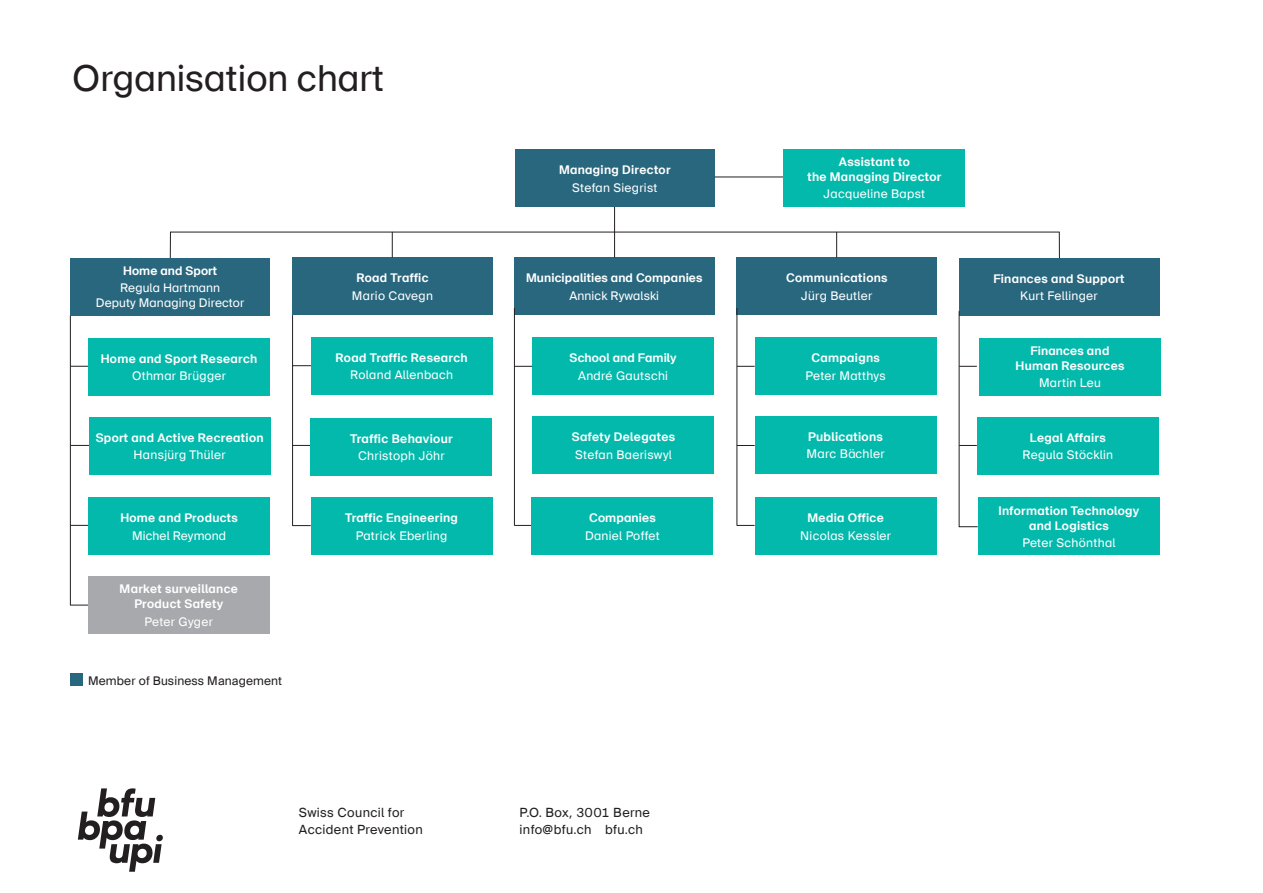
<style>
.page{position:relative;width:1263px;height:893px;background:#fff}
.page>*{position:absolute;margin:0;border:0;box-sizing:border-box;transform-origin:0 0}
.t1{font:36px "BFU Suisse";color:#231f20}
.t2{font:12.75px/17px "BFU Suisse";letter-spacing:.025em;color:#231f20}
.t3{font:700 12.15px "BFU Suisse";letter-spacing:.025em;color:#fff}
.t4{font:12.15px "BFU Suisse";letter-spacing:.025em;color:#fff}
.t5{font:700 12px/15px "BFU Suisse";letter-spacing:.025em;color:#fff;text-align:center}
.t6{font:12px/15px "BFU Suisse";letter-spacing:.025em;color:#fff;text-align:center}
.t7{font:12px "BFU Suisse";letter-spacing:.01em;color:#231f20}
.s1{font-size:12.45px}
</style>
<div class="page">
<div style="left:292px;top:258px;width:200px;height:57px;background:#29677e"></div>
<div style="left:514px;top:258px;width:200px;height:57px;background:#29677e"></div>
<div style="left:737px;top:258px;width:200px;height:57px;background:#29677e"></div>
<div style="left:959px;top:258px;width:200px;height:57px;background:#29677e"></div>
<div style="left:311px;top:337px;width:181px;height:58px;background:#03b9ac"></div>
<div style="left:532px;top:338px;width:182px;height:57px;background:#03b9ac"></div>
<div style="left:755px;top:338px;width:181px;height:57px;background:#03b9ac"></div>
<hr style="left:514px;top:308px;width:1px;height:217px;background:#231f20">
<hr style="left:737px;top:308px;width:1px;height:217px;background:#231f20">
<svg style="left:515px;top:366px;width:17px;height:1px"></svg>
<svg style="left:737px;top:366px;width:18px;height:1px"></svg>
<svg style="left:738px;top:445px;width:17px;height:1px"></svg>
<svg style="left:959px;top:311px;width:19px;height:216px"></svg>
<hr style="left:292px;top:315px;width:1px;height:211px;background:#231f20">
<svg style="left:293px;top:365px;width:18px;height:1px"></svg>
<svg style="left:293px;top:445px;width:17px;height:1px"></svg>
<svg style="left:514px;top:525px;width:17px;height:1px"></svg>
<svg style="left:737px;top:525px;width:17px;height:1px"></svg>
<hr style="left:614px;top:200px;width:1px;height:58px;background:#231f20">
<div style="left:515px;top:150px;width:200px;height:57px;background:#29677e"></div>
<svg style="left:170px;top:232px;width:890px;height:26px"></svg>
<div style="left:311px;top:418px;width:181px;height:58px;background:#03b9ac"></div>
<div style="left:977px;top:417px;width:182px;height:57px;background:#03b9ac"></div>
<div style="left:755px;top:417px;width:181px;height:57px;background:#03b9ac"></div>
<hr style="left:70px;top:315px;width:1px;height:290px;background:#231f20">
<svg style="left:70px;top:366px;width:18px;height:1px"></svg>
<svg style="left:71px;top:445px;width:18px;height:1px"></svg>
<svg style="left:71px;top:525px;width:17px;height:1px"></svg>
<svg style="left:70px;top:605px;width:18px;height:1px"></svg>
<div style="left:755px;top:498px;width:181px;height:57px;background:#03b9ac"></div>
<div style="left:531px;top:498px;width:182px;height:57px;background:#03b9ac"></div>
<div style="left:533px;top:417px;width:181px;height:57px;background:#03b9ac"></div>
<hr style="left:715px;top:177px;width:69px;height:1px;background:#231f20">
<svg style="left:78px;top:788px;width:85px;height:84px"></svg>
<div style="left:70px;top:673px;width:13px;height:13px;background:#29677e"></div>
<div style="left:70px;top:258px;width:200px;height:57px;background:#29677e"></div>
<div style="left:88px;top:338px;width:182px;height:57px;background:#03b9ac"></div>
<div style="left:89px;top:417px;width:182px;height:58px;background:#03b9ac"></div>
<div style="left:88px;top:576px;width:182px;height:58px;background:#a8a9ad"></div>
<div style="left:88px;top:498px;width:182px;height:57px;background:#03b9ac"></div>
<div style="left:311px;top:498px;width:181px;height:57px;background:#03b9ac"></div>
<svg style="left:292px;top:525px;width:19px;height:1px"></svg>
<div style="left:783px;top:149px;width:182px;height:57px;background:#03b9ac"></div>
<div style="left:978px;top:498px;width:182px;height:57px;background:#03b9ac"></div>
<div style="left:979px;top:338px;width:182px;height:57px;background:#03b9ac"></div>
<h1 class="t1" style="left:72px;top:57px;width:313px">Organisation chart</h1>
<p class="t5" style="left:123px;top:263px;width:96px">Home and Sport</p>
<p class="t6" style="left:96px;top:281px;width:150px">Regula Hartmann<br>Deputy Managing Director</p>
<p class="t5" style="left:101px;top:351px;width:158px">Home and Sport Research</p>
<p class="t6" style="left:132px;top:368px;width:96px">Othmar Brügger</p>
<p class="t5" style="left:96px;top:430px;width:169px">Sport and Active Recreation</p>
<p class="t6" style="left:134px;top:448px;width:94px">Hansjürg Thüler</p>
<p class="t5" style="left:120px;top:511px;width:119px">Home and Products</p>
<p class="t6" style="left:132px;top:528px;width:96px">Michel Reymond</p>
<p class="t5" style="left:120px;top:582px;width:120px">Market surveillance<br>Product Safety</p>
<p class="t6" style="left:145px;top:614px;width:70px">Peter Gyger</p>
<p class="t7" style="left:88px;top:674px;width:195px">Member of Business Management</p>
<p class="t5" style="left:356px;top:271px;width:74px">Road Traffic</p>
<p class="t6" style="left:352px;top:288px;width:83px">Mario Cavegn</p>
<p class="t5" style="left:336px;top:350px;width:134px">Road Traffic Research</p>
<p class="t6" style="left:350px;top:368px;width:104px">Roland Allenbach</p>
<p class="t3" style="left:350px;top:432px;width:104px">Traffic Behaviour</p>
<p class="t4" style="left:358px;top:449px;width:88px">Christoph Jöhr</p>
<p class="t5" style="left:345px;top:511px;width:114px">Traffic Engineering</p>
<p class="t6" style="left:356px;top:528px;width:93px">Patrick Eberling</p>
<p class="t5" style="left:559px;top:163px;width:113px">Managing Director</p>
<p class="t6" style="left:572px;top:180px;width:87px">Stefan Siegrist</p>
<p class="t5" style="left:526px;top:271px;width:178px">Municipalities and Companies</p>
<p class="t6" style="left:569px;top:288px;width:91px">Annick Rywalski</p>
<p class="t5" style="left:569px;top:351px;width:109px">School and Family</p>
<p class="t6" style="left:578px;top:368px;width:91px">André Gautschi</p>
<p class="t5" style="left:572px;top:430px;width:105px">Safety Delegates</p>
<p class="t6" style="left:575px;top:447px;width:98px">Stefan Baeriswyl</p>
<p class="t5" style="left:589px;top:511px;width:68px">Companies</p>
<p class="t6" style="left:585px;top:528px;width:76px">Daniel Poffet</p>
<p class="t2" style="left:299px;top:804px;width:125px">Swiss Council for<br>Accident Prevention</p>
<p class="t2" style="left:520px;top:804px;width:132px">P.O. Box, <span class="s1">3001</span> Berne info@bfu.ch bfu.ch</p>
<p class="t5" style="left:807px;top:155px;width:135px;line-height:14.2px">Assistant to<br>the Managing Director</p>
<p class="t6" style="left:824px;top:186px;width:103px">Jacqueline Bapst</p>
<p class="t5" style="left:786px;top:271px;width:103px">Communications</p>
<p class="t6" style="left:801px;top:288px;width:73px">Jürg Beutler</p>
<p class="t5" style="left:811px;top:351px;width:70px">Campaigns</p>
<p class="t6" style="left:805px;top:368px;width:82px">Peter Matthys</p>
<p class="t3" style="left:808px;top:430px;width:76px">Publications</p>
<p class="t4" style="left:806px;top:447px;width:80px">Marc Bächler</p>
<p class="t5" style="left:807px;top:511px;width:78px">Media Office</p>
<p class="t6" style="left:800px;top:528px;width:92px">Nicolas Kessler</p>
<p class="t5" style="left:993px;top:271px;width:133px">Finances and Support</p>
<p class="t6" style="left:1020px;top:288px;width:79px">Kurt Fellinger</p>
<p class="t5" style="left:1015px;top:344px;width:111px">Finances and<br>Human Resources</p>
<p class="t6" style="left:1039px;top:376px;width:63px">Martin Leu</p>
<p class="t5" style="left:1030px;top:430px;width:77px">Legal Affairs</p>
<p class="t6" style="left:1022px;top:447px;width:92px">Regula Stöcklin</p>
<p class="t5" style="left:998px;top:503px;width:142px">Information Technology and Logistics</p>
<p class="t6" style="left:1022px;top:535px;width:95px">Peter Schönthal</p>
</div>
